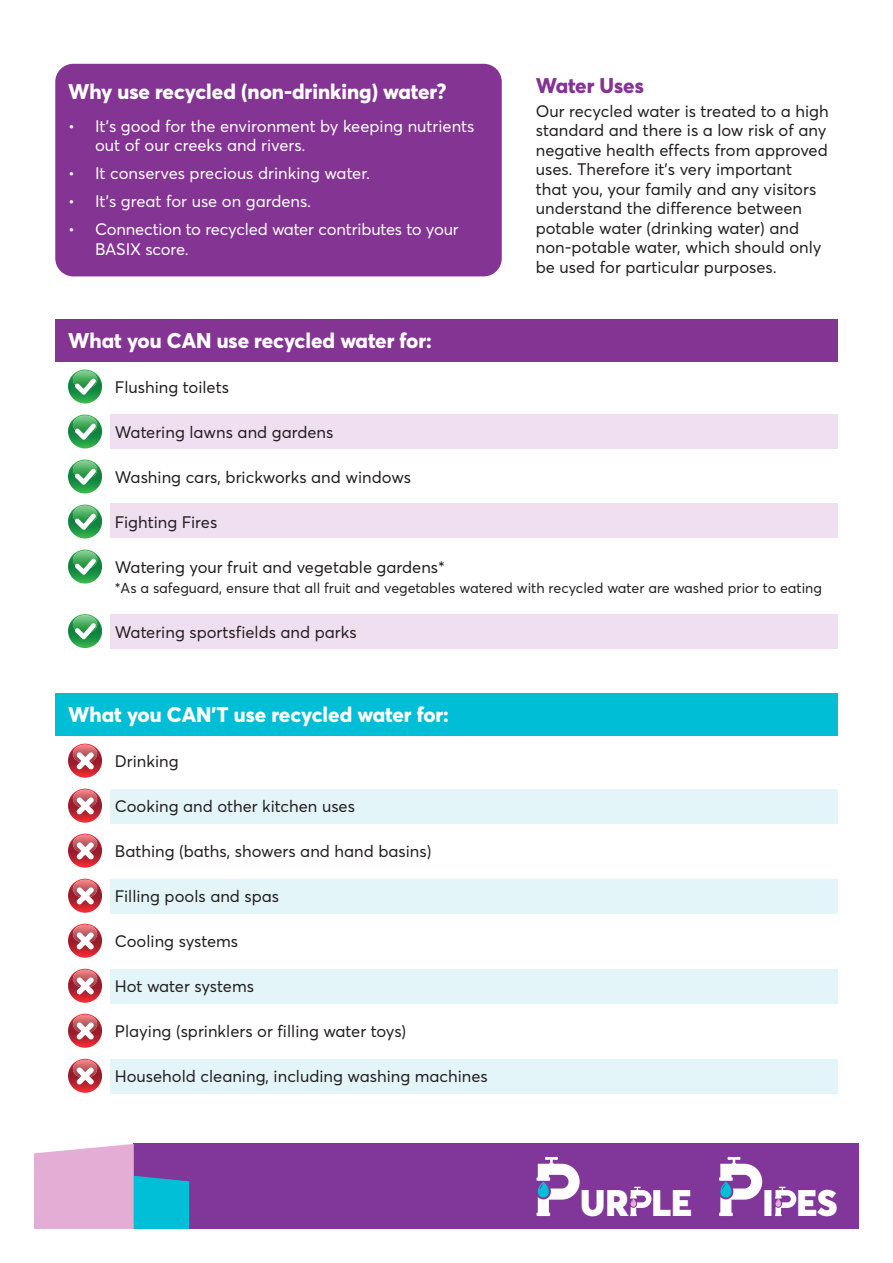
<style>
.page{position:relative;width:893px;height:1263px;background:#fff}
.page>*{position:absolute;margin:0;border:0;box-sizing:border-box;transform-origin:0 0}
.t1{font:900 36.45px "Averta Std";color:#fff}
.Heading_2{font:800 21px "Averta Std";color:#fff}
.Heading_2-2{font:800 21px "Averta Std";color:#843493}
.t2{font:16.5px/19.5px "Averta Std";color:#231f20}
.t3{font:16.5px/19.5px "Averta Std";color:#fff}
.t4{font:14.25px "Averta Std";color:#231f20}
</style>
<div class="page">
<div style="left:134px;top:1144px;width:725px;height:85px;background:#813699"></div>
<svg style="left:775px;top:1186px;width:21px;height:30px"></svg>
<svg style="left:630px;top:1186px;width:21px;height:30px"></svg>
<svg style="left:536px;top:1157px;width:44px;height:59px"></svg>
<svg style="left:719px;top:1157px;width:43px;height:59px"></svg>
<svg style="left:34px;top:1144px;width:155px;height:85px"></svg>
<div style="left:111px;top:789px;width:727px;height:34px;background:#e4f5f9"></div>
<div style="left:111px;top:879px;width:727px;height:34px;background:#e4f5f9"></div>
<div style="left:111px;top:969px;width:727px;height:34px;background:#e4f5f9"></div>
<div style="left:111px;top:1059px;width:727px;height:34px;background:#e4f5f9"></div>
<div style="left:111px;top:614px;width:727px;height:34px;background:#efdff0"></div>
<div style="left:111px;top:504px;width:727px;height:34px;background:#efdff0"></div>
<div style="left:111px;top:414px;width:727px;height:34px;background:#efdff0"></div>
<div style="left:55px;top:64px;width:447px;height:212px;background:#843493;border-radius:18px"></div>
<div style="left:55px;top:319px;width:783px;height:42px;background:#843493"></div>
<svg style="left:68px;top:370px;width:34px;height:33px"></svg>
<svg style="left:68px;top:415px;width:34px;height:33px"></svg>
<svg style="left:68px;top:460px;width:34px;height:33px"></svg>
<svg style="left:68px;top:505px;width:34px;height:33px"></svg>
<svg style="left:68px;top:550px;width:34px;height:33px"></svg>
<svg style="left:68px;top:614px;width:34px;height:34px"></svg>
<div style="left:55px;top:693px;width:783px;height:43px;background:#00bed6"></div>
<svg style="left:68px;top:744px;width:34px;height:34px"></svg>
<svg style="left:68px;top:789px;width:34px;height:34px"></svg>
<svg style="left:68px;top:834px;width:34px;height:34px"></svg>
<svg style="left:68px;top:879px;width:34px;height:34px"></svg>
<svg style="left:68px;top:924px;width:34px;height:34px"></svg>
<svg style="left:68px;top:969px;width:34px;height:34px"></svg>
<svg style="left:68px;top:1014px;width:34px;height:34px"></svg>
<svg style="left:68px;top:1059px;width:34px;height:34px"></svg>
<p class="Heading_2" style="left:68px;top:78px;width:380px">Why use recycled (non-drinking) water?</p>
<p class="t3" style="left:95px;top:116px;width:381px;text-indent:-27px">• It’s good for the environment by keeping nutrients out of our creeks and rivers.</p>
<p class="t3" style="left:68px;top:163px;width:304px">• It conserves precious drinking water.</p>
<p class="t3" style="left:68px;top:191px;width:245px">• It’s great for use on gardens.</p>
<p class="t3" style="left:95px;top:219px;width:365px;text-indent:-27px">• Connection to recycled water contributes to your<br>BASIX score.</p>
<p class="Heading_2-2" style="left:536px;top:72px;width:110px">Water Uses</p>
<p class="t2" style="left:536px;top:101px;width:294px">Our recycled water is treated to a high standard and there is a low risk of any negative health effects from approved uses. Therefore it’s very important<br>that you, your family and any visitors understand the difference between potable water (drinking water) and non-potable water, which should only be used for particular purposes.</p>
<p class="Heading_2" style="left:68px;top:327px;width:365px">What you CAN use recycled water for:</p>
<p class="t2" style="left:115px;top:377px;width:116px">Flushing toilets</p>
<p class="t2" style="left:115px;top:422px;width:220px">Watering lawns and gardens</p>
<p class="t2" style="left:115px;top:467px;width:298px">Washing cars, brickworks and windows</p>
<p class="t2" style="left:115px;top:512px;width:104px">Fighting Fires</p>
<p class="t2" style="left:115px;top:557px;width:332px">Watering your fruit and vegetable gardens*</p>
<p class="t4" style="left:115px;top:578px;width:709px">*As a safeguard, ensure that all fruit and vegetables watered with recycled water are washed prior to eating</p>
<p class="t2" style="left:115px;top:622px;width:243px">Watering sportsfields and parks</p>
<p class="Heading_2" style="left:68px;top:701px;width:382px">What you CAN’T use recycled water for:</p>
<p class="t2" style="left:115px;top:751px;width:65px">Drinking</p>
<p class="t2" style="left:115px;top:796px;width:242px">Cooking and other kitchen uses</p>
<p class="t2" style="left:115px;top:841px;width:318px">Bathing (baths, showers and hand basins)</p>
<p class="t2" style="left:115px;top:886px;width:166px">Filling pools and spas</p>
<p class="t2" style="left:115px;top:931px;width:125px">Cooling systems</p>
<p class="t2" style="left:115px;top:976px;width:141px">Hot water systems</p>
<p class="t2" style="left:115px;top:1021px;width:293px">Playing (sprinklers or filling water toys)</p>
<p class="t2" style="left:115px;top:1066px;width:375px">Household cleaning, including washing machines</p>
<h1 class="t1" style="left:580px;top:1179px;width:114px">UR LE</h1>
<h1 class="t1" style="left:763px;top:1179px;width:77px">I ES</h1>
</div>
